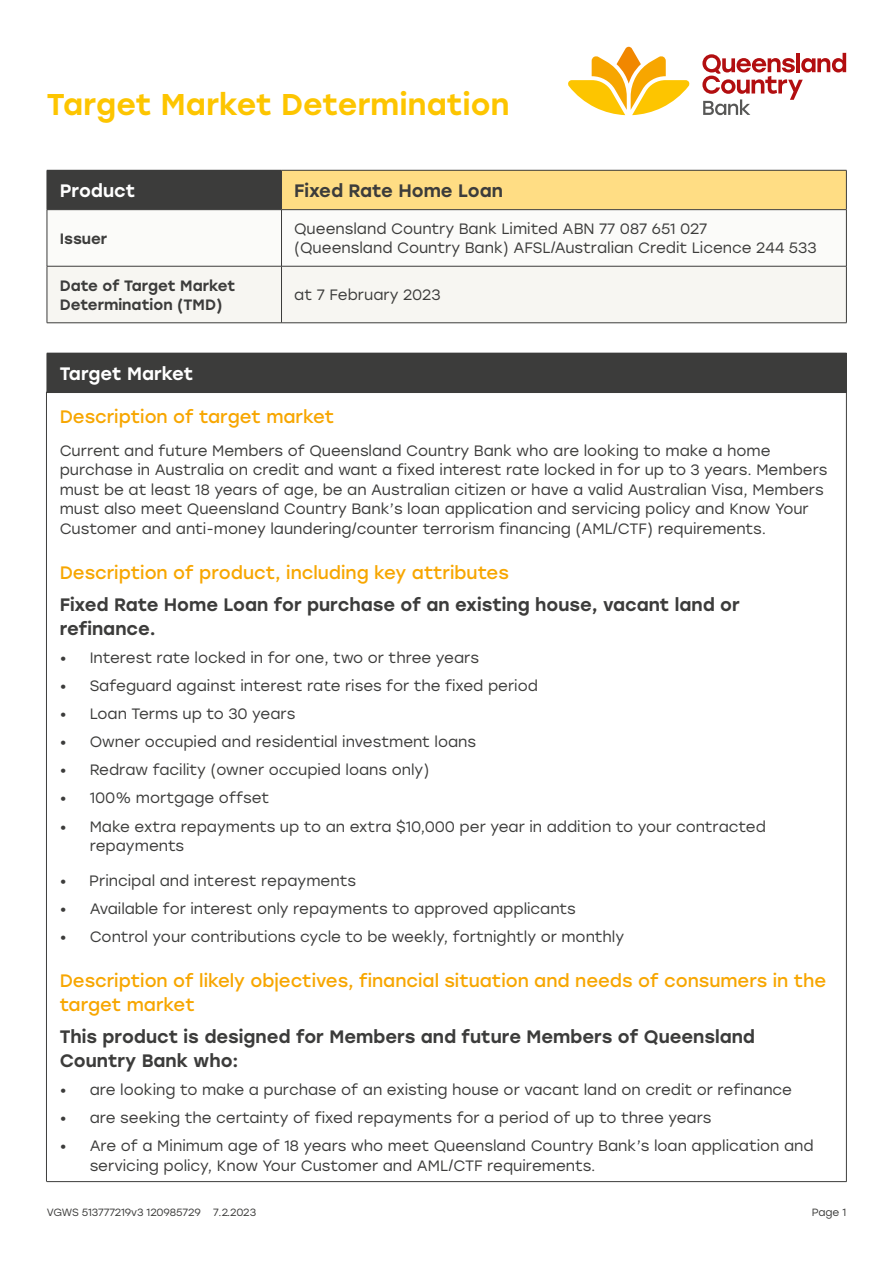
<style>
.page{position:relative;width:893px;height:1263px;background:#fff}
.page>*{position:absolute;margin:0;border:0;box-sizing:border-box;transform-origin:0 0}
.t1{font:500 30px "Stolzl";letter-spacing:.005em;color:#fdc500}
.t2{font:500 18px/24px "Stolzl";color:#3c3c3b}
.t3{font:18px/24px "Stolzl";color:#f7a600}
.t4{font:500 18px "Stolzl";color:#fff}
.t5{font:15px/19.5px "Stolzl";color:#3c3c3b}
.t6{font:500 15px/19.5px "Stolzl";color:#3c3c3b}
.t7{font:10.5px "Stolzl";letter-spacing:-.01em;color:#3c3c3b}
</style>
<div class="page">
<svg style="left:568px;top:47px;width:122px;height:68px"></svg>
<svg style="left:702px;top:53px;width:144px;height:62px"></svg>
<div style="left:47px;top:170px;width:234px;height:40px;background:#3c3c3b"></div>
<div style="left:281px;top:170px;width:565px;height:40px;background:#ffdd84"></div>
<svg style="left:48px;top:210px;width:798px;height:56px"></svg>
<div style="left:47px;top:266px;width:234px;height:57px;background:#f7f6f2"></div>
<div style="left:281px;top:266px;width:565px;height:57px;background:#f7f6f2"></div>
<hr style="left:281px;top:170px;width:566px;height:1px;background:#3c3c3b">
<hr style="left:281px;top:170px;width:1px;height:39px;background:#3c3c3b">
<hr style="left:846px;top:170px;width:1px;height:39px;background:#3c3c3b">
<hr style="left:47px;top:210px;width:1px;height:56px;background:#3c3c3b">
<hr style="left:281px;top:209px;width:566px;height:1px;background:#3c3c3b">
<hr style="left:281px;top:210px;width:1px;height:56px;background:#3c3c3b">
<hr style="left:846px;top:210px;width:1px;height:56px;background:#3c3c3b">
<hr style="left:47px;top:266px;width:234px;height:1px;background:#3c3c3b">
<hr style="left:47px;top:266px;width:1px;height:57px;background:#3c3c3b">
<hr style="left:281px;top:266px;width:566px;height:1px;background:#3c3c3b">
<hr style="left:281px;top:266px;width:1px;height:57px;background:#3c3c3b">
<hr style="left:846px;top:266px;width:1px;height:57px;background:#3c3c3b">
<hr style="left:47px;top:323px;width:234px;height:1px;background:#3c3c3b">
<hr style="left:281px;top:323px;width:566px;height:1px;background:#3c3c3b">
<div style="left:47px;top:353px;width:799px;height:39px;background:#3c3c3b"></div>
<hr style="left:47px;top:392px;width:799px;height:1px;background:#3c3c3b">
<hr style="left:846px;top:353px;width:1px;height:39px;background:#3c3c3b">
<hr style="left:46px;top:392px;width:1px;height:789px;background:#3c3c3b">
<hr style="left:846px;top:392px;width:1px;height:789px;background:#3c3c3b">
<hr style="left:47px;top:1181px;width:800px;height:1px;background:#3c3c3b">
<h1 class="t1" style="left:47px;top:83px;width:464px">Target Market Determination</h1>
<p class="t4" style="left:60px;top:178px;width:77px">Product</p>
<p class="t2" style="left:294px;top:178px;width:210px">Fixed Rate Home Loan</p>
<p class="t6" style="left:60px;top:228px;width:49px">Issuer</p>
<p class="t5" style="left:294px;top:218px;width:524px">Queensland Country Bank Limited ABN 77 087 651 027<br>(Queensland Country Bank) AFSL/Australian Credit Licence 244 533</p>
<p class="t6" style="left:60px;top:275px;width:177px">Date of Target Market<br>Determination (TMD)</p>
<p class="t5" style="left:294px;top:285px;width:148px">at 7 February 2023</p>
<p class="t4" style="left:60px;top:361px;width:135px">Target Market</p>
<p class="t3" style="left:60px;top:404px;width:276px">Description of target market</p>
<p class="t5" style="left:60px;top:440px;width:769px">Current and future Members of Queensland Country Bank who are looking to make a home purchase in Australia on credit and want a fixed interest rate locked in for up to 3 years. Members must be at least 18 years of age, be an Australian citizen or have a valid Australian Visa, Members must also meet Queensland Country Bank’s loan application and servicing policy and Know Your Customer and anti-money laundering/counter terrorism financing (AML/CTF) requirements.</p>
<p class="t3" style="left:60px;top:560px;width:451px">Description of product, including key attributes</p>
<p class="t2" style="left:60px;top:592px;width:681px">Fixed Rate Home Loan for purchase of an existing house, vacant land or refinance.</p>
<p class="t5" style="left:60px;top:648px;width:421px">• Interest rate locked in for one, two or three years</p>
<p class="t5" style="left:60px;top:676px;width:480px">• Safeguard against interest rate rises for the fixed period</p>
<p class="t5" style="left:60px;top:704px;width:237px">• Loan Terms up to 30 years</p>
<p class="t5" style="left:60px;top:732px;width:418px">• Owner occupied and residential investment loans</p>
<p class="t5" style="left:60px;top:760px;width:371px">• Redraw facility (owner occupied loans only)</p>
<p class="t5" style="left:60px;top:788px;width:211px">• 100% mortgage offset</p>
<p class="t5" style="left:90px;top:816px;width:678px;text-indent:-30px">• Make extra repayments up to an extra $10,000 per year in addition to your contracted repayments</p>
<p class="t5" style="left:60px;top:870px;width:298px">• Principal and interest repayments</p>
<p class="t5" style="left:60px;top:898px;width:518px">• Available for interest only repayments to approved applicants</p>
<p class="t5" style="left:60px;top:926px;width:566px">• Control your contributions cycle to be weekly, fortnightly or monthly</p>
<p class="t3" style="left:60px;top:968px;width:768px">Description of likely objectives, financial situation and needs of consumers in the target market</p>
<p class="t2" style="left:60px;top:1024px;width:697px">This product is designed for Members and future Members of Queensland<br>Country Bank who:</p>
<p class="t5" style="left:60px;top:1080px;width:734px">• are looking to make a purchase of an existing house or vacant land on credit or refinance</p>
<p class="t5" style="left:60px;top:1108px;width:653px">• are seeking the certainty of fixed repayments for a period of up to three years</p>
<p class="t5" style="left:90px;top:1136px;width:726px;text-indent:-30px">• Are of a Minimum age of 18 years who meet Queensland Country Bank’s loan application and servicing policy, Know Your Customer and AML/CTF requirements.</p>
<p class="t7" style="left:47px;top:1205px;width:211px">VGWS 513777219v3 120985729 7.2.2023</p>
<p class="t7" style="left:812px;top:1205px;width:36px">Page 1</p>
</div>
